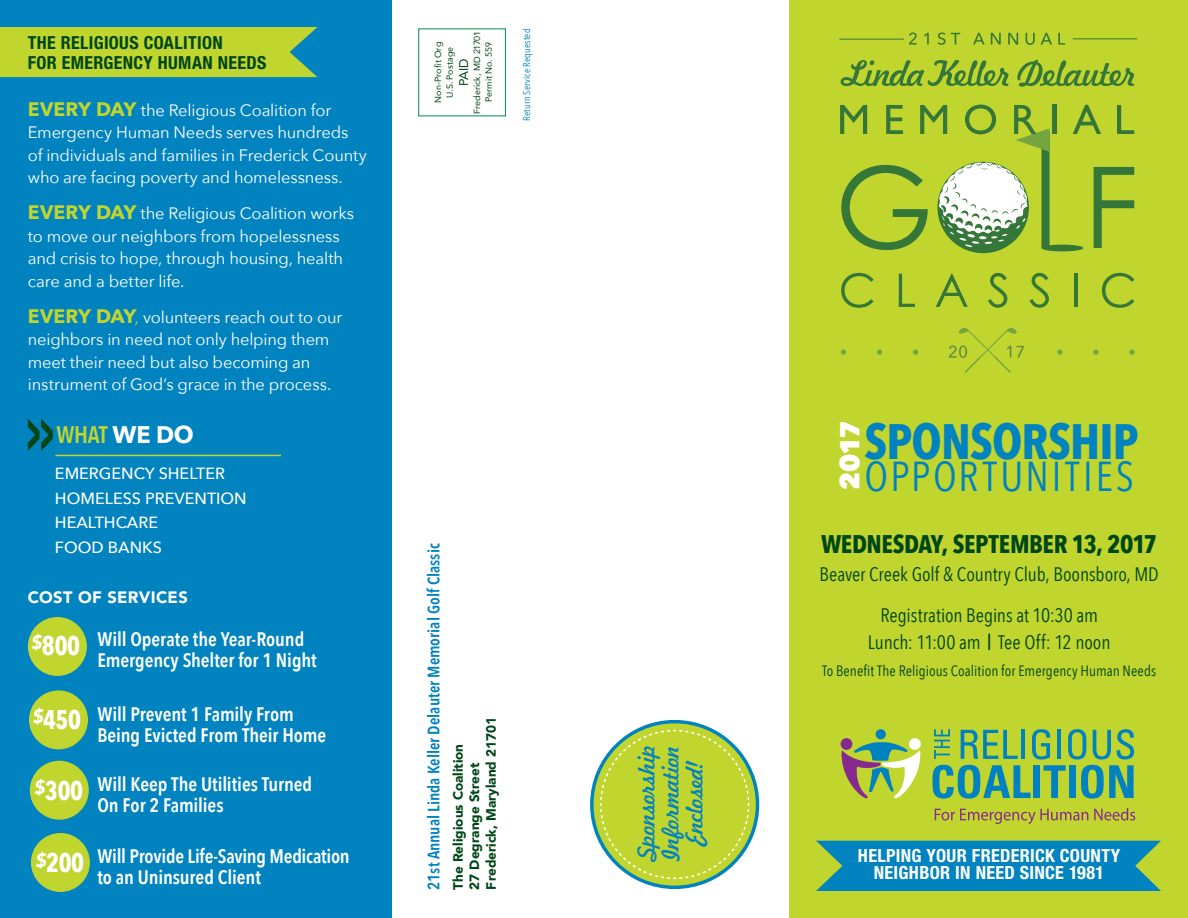
<style>
.page{position:relative;width:1188px;height:918px;background:#fff}
.page>*{position:absolute;margin:0;border:0;box-sizing:border-box;transform-origin:0 0}
.t1{font:700 49.5px "Avenir Next Condensed";letter-spacing:-.02em;color:#0083bf}
.t2{font:41.7px "Avenir Next Condensed";letter-spacing:.065em;color:#0083bf}
.t3{font:800 27.3px "Avenir Next";color:#fff;scale:.95 1}
.t4{font:700 27px "Avenir Next Condensed";letter-spacing:-.02em;color:#fff;scale:.91 1}
.t5{font:700 25.5px "Avenir Next Condensed";letter-spacing:-.02em;color:#004717}
.t6{font:600 24px "Avenir Next Condensed";color:#c1d52f}
.t7{font:22.5px/24px "Freehand 521 BT Regular C";color:#0083bf;text-align:center}
.t8{font:600 19.5px/21px "Avenir Next Condensed";letter-spacing:-.005em;color:#fff}
.t9{font:19.5px "Avenir Next Condensed";letter-spacing:-.005em;color:#004717}
.t10{font:700 condensed 18.15px/17.1px "Helvetica Neue";letter-spacing:.015em;color:#fff;text-align:center}
.t11{font:700 condensed 18px/19.5px "Helvetica Neue";letter-spacing:.02em;color:#004717}
.t12{font:16.5px/22.5px "Avenir Next";letter-spacing:-.01em;color:#fff}
.t13{font:600 16.5px "Avenir Next Condensed";color:#0083bf}
.t14{font:900 16.5px "Avenir";letter-spacing:.02em;color:#fff}
.t15{font:500 16.2px "Avenir Next";color:#fff}
.t16{font:15px "Avenir Next Condensed";letter-spacing:.005em;color:#004717}
.t17{font:900 13.5px "Avenir";color:#004717}
.t18{font:12.6px "Avenir";color:#004717}
.t19{font:9.75px "Avenir Next Condensed";letter-spacing:.025em;color:#0083bf}
.t20{font:8.85px "Avenir";letter-spacing:.005em;color:#004717}
.s1{font-weight:700;font-size:19.5px;color:#c1d52f}
.s2{font-size:16.8px;color:#c1d52f}
.s3{font-family:"Avenir Next";font-weight:700;color:#fff}
</style>
<div class="page">
<div style="left:0;top:0;width:392px;height:918px;background:#0083bf"></div>
<div style="left:790px;top:0;width:398px;height:918px;background:#c1d52f"></div>
<svg style="left:841px;top:349px;width:5px;height:6px"></svg>
<svg style="left:877px;top:349px;width:5px;height:6px"></svg>
<svg style="left:913px;top:349px;width:5px;height:6px"></svg>
<svg style="left:1057px;top:349px;width:6px;height:6px"></svg>
<svg style="left:1093px;top:349px;width:6px;height:6px"></svg>
<svg style="left:1129px;top:349px;width:6px;height:6px"></svg>
<svg style="left:841px;top:273px;width:33px;height:35px"></svg>
<svg style="left:899px;top:274px;width:16px;height:33px"></svg>
<svg style="left:936px;top:274px;width:32px;height:33px"></svg>
<svg style="left:988px;top:273px;width:19px;height:35px"></svg>
<svg style="left:1030px;top:273px;width:19px;height:35px"></svg>
<hr style="left:1074px;top:274px;width:3px;height:33px;background:#357738">
<svg style="left:1102px;top:273px;width:32px;height:35px"></svg>
<div style="left:1041px;top:245px;width:42px;height:6px;background:#357738;border-radius:50%"></div>
<svg style="left:840px;top:105px;width:294px;height:145px"></svg>
<svg style="left:841px;top:60px;width:168px;height:26px"></svg>
<svg style="left:1017px;top:60px;width:117px;height:27px"></svg>
<svg style="left:949px;top:328px;width:75px;height:45px"></svg>
<hr style="left:839px;top:39px;width:65px;height:1px;background:#357738">
<hr style="left:1073px;top:38px;width:64px;height:1px;background:#357738">
<svg style="left:909px;top:33px;width:8px;height:12px"></svg>
<svg style="left:924px;top:33px;width:5px;height:12px"></svg>
<svg style="left:938px;top:33px;width:22px;height:12px"></svg>
<svg style="left:973px;top:33px;width:12px;height:12px"></svg>
<svg style="left:991px;top:33px;width:10px;height:12px"></svg>
<svg style="left:1008px;top:33px;width:10px;height:12px"></svg>
<svg style="left:1026px;top:33px;width:9px;height:12px"></svg>
<svg style="left:1041px;top:33px;width:11px;height:12px"></svg>
<svg style="left:1058px;top:33px;width:7px;height:12px"></svg>
<svg style="left:816px;top:841px;width:345px;height:50px;background:#0f89b3"></svg>
<div style="left:876px;top:729px;width:10px;height:10px;background:#0082c0;border-radius:50%"></div>
<div style="left:909px;top:738px;width:12px;height:12px;background:#fff;border-radius:50%"></div>
<svg style="left:841px;top:742px;width:80px;height:57px"></svg>
<div style="left:841px;top:738px;width:11px;height:12px;background:#862a90;border-radius:50%"></div>
<svg style="left:935px;top:809px;width:153px;height:15px"></svg>
<svg style="left:1094px;top:808px;width:41px;height:13px"></svg>
<svg style="left:933px;top:729px;width:201px;height:70px"></svg>
<svg style="left:592px;top:722px;width:166px;height:165px"></svg>
<svg style="left:599px;top:729px;width:151px;height:151px;background:#c1d64c"></svg>
<div style="left:0;top:27px;width:318px;height:50px;background:#c1d52f"></div>
<div style="left:28px;top:617px;width:59px;height:59px;background:#c1d52f;border-radius:50%"></div>
<div style="left:29px;top:690px;width:59px;height:59px;background:#c1d52f;border-radius:50%"></div>
<div style="left:31px;top:833px;width:59px;height:59px;background:#c1d52f;border-radius:50%"></div>
<div style="left:30px;top:761px;width:59px;height:59px;background:#c1d52f;border-radius:50%"></div>
<svg style="left:28px;top:419px;width:25px;height:32px"></svg>
<hr style="left:55px;top:455px;width:226px;height:1px;background:#c1d52f">
<p class="t11" style="left:28px;top:33px;width:240px">THE RELIGIOUS COALITION<br>FOR EMERGENCY HUMAN NEEDS</p>
<p class="t12" style="left:28px;top:98px;width:341px"><span class="s1">EVERY DAY</span> the Religious Coalition for Emergency Human Needs serves hundreds of individuals and families in Frederick County who are facing poverty and homelessness.</p>
<p class="t12" style="left:28px;top:201px;width:328px"><span class="s1">EVERY DAY</span> the Religious Coalition works to move our neighbors from hopelessness and crisis to hope, through housing, health care and a better life.</p>
<p class="t12" style="left:28px;top:305px;width:316px"><span class="s1">EVERY DAY</span><span class="s2">,</span> volunteers reach out to our neighbors in need not only helping them meet their need but also becoming an instrument of God’s grace in the process.</p>
<p class="t6" style="left:56px;top:413px;width:139px">WHAT <span class="s3">WE DO</span></p>
<p class="t15" style="left:55px;top:460px;width:172px">EMERGENCY SHELTER</p>
<p class="t15" style="left:55px;top:484px;width:193px">HOMELESS PREVENTION</p>
<p class="t15" style="left:55px;top:509px;width:105px">HEALTHCARE</p>
<p class="t15" style="left:55px;top:533px;width:109px">FOOD BANKS</p>
<p class="t14" style="left:28px;top:583px;width:162px">COST OF SERVICES</p>
<p class="t4" style="left:31px;top:628px;width:55px"><sup>$</sup>800</p>
<p class="t8" style="left:97px;top:628px;width:221px">Will Operate the Year-Round<br>Emergency Shelter for 1 Night</p>
<p class="t4" style="left:32px;top:703px;width:55px"><sup>$</sup>450</p>
<p class="t8" style="left:97px;top:703px;width:230px">Will Prevent 1 Family From<br>Being Evicted From Their Home</p>
<p class="t4" style="left:34px;top:774px;width:55px"><sup>$</sup>300</p>
<p class="t8" style="left:97px;top:773px;width:216px">Will Keep The Utilities Turned<br>On For 2 Families</p>
<p class="t4" style="left:35px;top:846px;width:55px"><sup>$</sup>200</p>
<p class="t8" style="left:97px;top:845px;width:254px">Will Provide Life-Saving Medication to an Uninsured Client</p>
<p class="t20" style="left:470px;top:114px;width:85px;rotate:-90deg">Frederick, MD 21701</p>
<p class="t20" style="left:482px;top:102px;width:61px;rotate:-90deg">Permit No. 559</p>
<p class="t20" style="left:431px;top:103px;width:62px;rotate:-90deg">Non-Profit Org</p>
<p class="t20" style="left:443px;top:98px;width:53px;rotate:-90deg">U.S. Postage</p>
<p class="t18" style="left:454px;top:86px;width:30px;rotate:-90deg">PAID</p>
<p class="t19" style="left:518px;top:121px;width:94px;rotate:-90deg">Return Service Requested</p>
<p class="t13" style="left:419px;top:890px;width:347px;rotate:-90deg">21st Annual Linda Keller Delauter Memorial Golf Classic</p>
<p class="t17" style="left:479px;top:890px;width:174px;rotate:-90deg">Frederick, Maryland 21701</p>
<p class="t17" style="left:446px;top:890px;width:147px;rotate:-90deg">The Religious Coalition</p>
<p class="t17" style="left:463px;top:890px;width:128px;rotate:-90deg">27 Degrange Street</p>
<p class="t7" style="left:634px;top:861px;width:119px;rotate:-90deg">Sponsorship<br>Information<br>Enclosed!</p>
<p class="t3" style="left:833px;top:490px;width:74px;rotate:-90deg">2017</p>
<p class="t1" style="left:864px;top:412px;width:276px">SPONSORSHIP</p>
<p class="t2" style="left:864px;top:441px;width:271px">OPPORTUNITIES</p>
<p class="t5" style="left:821px;top:528px;width:338px">WEDNESDAY, SEPTEMBER 13, 2017</p>
<p class="t9" style="left:820px;top:558px;width:341px">Beaver Creek Golf &amp; Country Club, Boonsboro, MD</p>
<p class="t9" style="left:880px;top:598px;width:219px">Registration Begins at 10:30 am</p>
<p class="t9" style="left:868px;top:625px;width:244px">Lunch: 11:00 am <sup>|</sup> Tee Off: 12 noon</p>
<p class="t16" style="left:822px;top:658px;width:336px">To Benefit The Religious Coalition for Emergency Human Needs</p>
<p class="t10" style="left:858px;top:846px;width:264px">HELPING YOUR FREDERICK COUNTY<br>NEIGHBOR IN NEED SINCE 1981</p>
</div>
